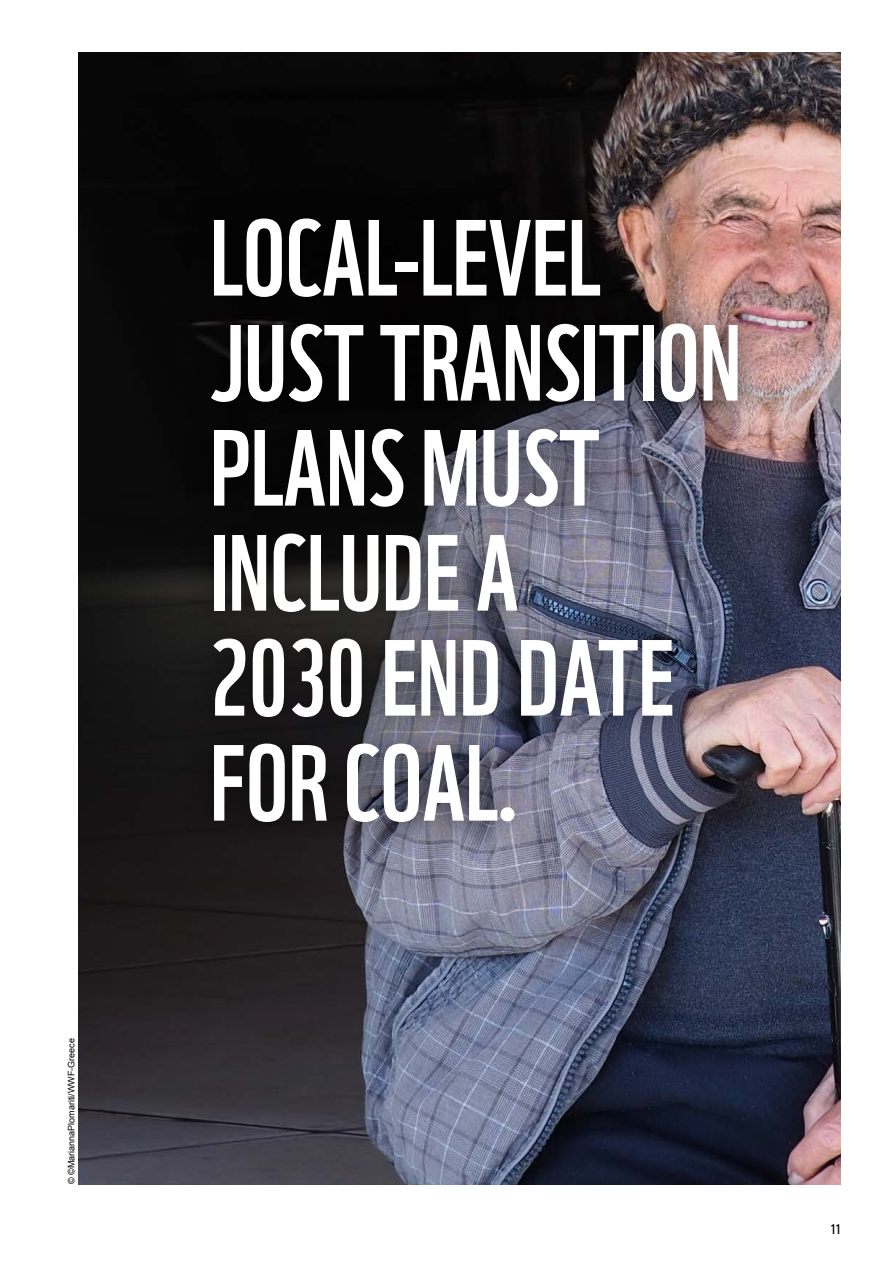
<style>
.page{position:relative;width:893px;height:1263px;background:#fff}
.page>*{position:absolute;margin:0;border:0;box-sizing:border-box;transform-origin:0 0}
.t1{font:105px/105px "WWF";color:#fff}
.t2{font:13.5px "WWF";color:#000}
.t3{font:9px "Arial";color:#000}
</style>
<div class="page">
<img style="left:79px;top:53px;width:761px;height:1131px">
<div style="left:182px;top:188px;width:587px;height:664px;background:#000;opacity:.75"></div>
<hr style="left:0;top:0;width:1px;height:1263px;background:#dadada">
<p class="t3" style="left:65px;top:1184px;width:147px;rotate:-90deg">© ©MariannaPlomariti/WWF-Greece</p>
<p class="t1" style="left:210px;top:195px;width:533px">LOCAL-LEVEL<br>JUST TRANSITION<br>PLANS MUST<br>INCLUDE A<br>2030 END DATE<br>FOR COAL.</p>
<p class="t2" style="left:830px;top:1219px;width:11px">11</p>
</div>
